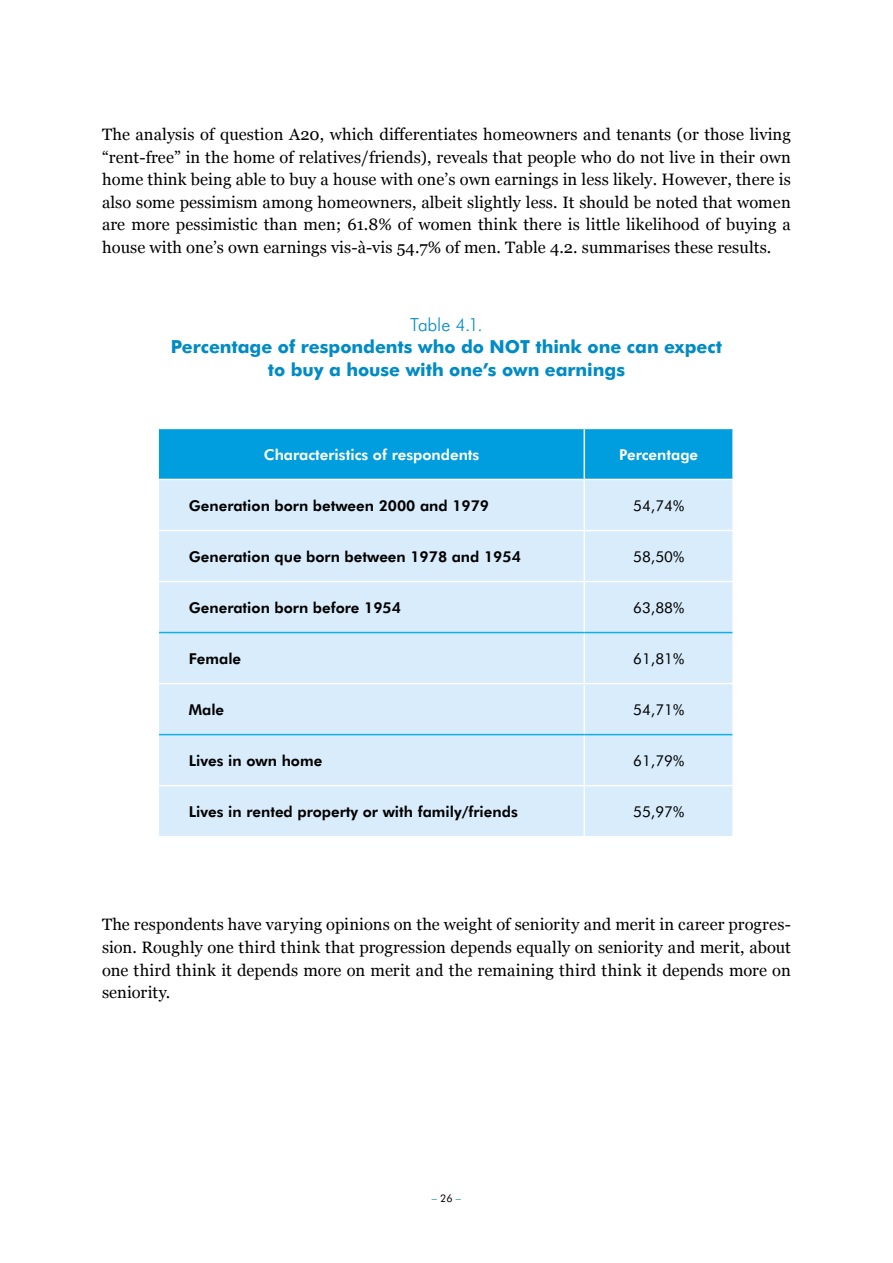
<style>
.page{position:relative;width:893px;height:1263px;background:#fff}
.page>*{position:absolute;margin:0;border:0;box-sizing:border-box;transform-origin:0 0}
.t1{font:800 18px/22.5px "Futura BT";letter-spacing:-.005em;color:#008bc4;text-align:center}
.t2{font:300 18px "Futura BT";letter-spacing:-.01em;color:#008bc4}
.t3{font:16.5px/22.5px "Georgia";letter-spacing:.005em;color:#000;text-align:justify}
.t4{font:700 15px "Futura BT";color:#000}
.t5{font:15px "Futura BT";color:#000}
.t6{font:700 15px "Futura BT";color:#fff}
.t7{font:10.5px "Futura BT";color:#008bc4}
.s1{color:#000}
</style>
<div class="page">
<div style="left:159px;top:428px;width:425px;height:51px;background:#009ddf"></div>
<div style="left:584px;top:428px;width:149px;height:51px;background:#009ddf"></div>
<div style="left:159px;top:480px;width:573px;height:356px;background:#d8ecfb"></div>
<hr style="left:584px;top:428px;width:150px;height:1px;background:#fff">
<hr style="left:732px;top:429px;width:2px;height:50px;background:#fff">
<hr style="left:584px;top:530px;width:150px;height:1px;background:#fff">
<hr style="left:584px;top:581px;width:150px;height:1px;background:#fff">
<hr style="left:584px;top:683px;width:150px;height:1px;background:#fff">
<hr style="left:159px;top:428px;width:425px;height:1px;background:#fff">
<hr style="left:584px;top:429px;width:1px;height:50px;background:#fff">
<hr style="left:584px;top:785px;width:150px;height:1px;background:#fff">
<hr style="left:584px;top:480px;width:1px;height:50px;background:#fff">
<hr style="left:584px;top:531px;width:1px;height:50px;background:#fff">
<hr style="left:584px;top:582px;width:1px;height:50px;background:#fff">
<hr style="left:584px;top:633px;width:1px;height:50px;background:#fff">
<hr style="left:584px;top:684px;width:1px;height:50px;background:#fff">
<hr style="left:584px;top:735px;width:1px;height:50px;background:#fff">
<hr style="left:584px;top:786px;width:1px;height:50px;background:#fff">
<hr style="left:159px;top:530px;width:425px;height:1px;background:#fff">
<hr style="left:159px;top:581px;width:425px;height:1px;background:#fff">
<hr style="left:159px;top:683px;width:425px;height:1px;background:#fff">
<hr style="left:159px;top:785px;width:425px;height:1px;background:#fff">
<hr style="left:159px;top:632px;width:425px;height:1px;background:#0eb0e7">
<hr style="left:584px;top:632px;width:148px;height:1px;background:#0eb0e7">
<hr style="left:159px;top:734px;width:425px;height:1px;background:#0eb0e7">
<hr style="left:584px;top:734px;width:148px;height:1px;background:#0eb0e7">
<p class="t3" style="left:102px;top:122px;width:690px">The analysis of question A20, which differentiates homeowners and tenants (or those living “rent-free” in the home of relatives/friends), reveals that people who do not live in their own home think being able to buy a house with one’s own earnings in less likely. However, there is also some pessimism among homeowners, albeit slightly less. It should be noted that women are more pessimistic than men; 61.8% of women think there is little likelihood of buying a house with one’s own earnings vis-à-vis 54.7% of men. Table 4.2. summarises these results.</p>
<p class="t2" style="left:410px;top:313px;width:74px">Table 4.1.</p>
<p class="t1" style="left:171px;top:335px;width:553px">Percentage of respondents who do NOT think one can expect to buy a house with one’s own earnings</p>
<p class="t6" style="left:264px;top:445px;width:217px">Characteristics of respondents</p>
<p class="t6" style="left:619px;top:445px;width:80px">Percentage</p>
<p class="t4" style="left:189px;top:496px;width:302px">Generation born between 2000 and 1979</p>
<p class="t5" style="left:633px;top:496px;width:52px">54,74%</p>
<p class="t4" style="left:189px;top:547px;width:334px">Generation que born between 1978 and 1954</p>
<p class="t5" style="left:633px;top:547px;width:52px">58,50%</p>
<p class="t4" style="left:189px;top:598px;width:214px">Generation born before 1954</p>
<p class="t5" style="left:633px;top:598px;width:52px">63,88%</p>
<p class="t4" style="left:189px;top:649px;width:54px">Female</p>
<p class="t5" style="left:633px;top:649px;width:52px">61,81%</p>
<p class="t4" style="left:189px;top:700px;width:37px">Male</p>
<p class="t5" style="left:633px;top:700px;width:52px">54,71%</p>
<p class="t4" style="left:189px;top:751px;width:135px">Lives in own home</p>
<p class="t5" style="left:633px;top:751px;width:52px">61,79%</p>
<p class="t4" style="left:189px;top:802px;width:330px">Lives in rented property or with family/friends</p>
<p class="t5" style="left:633px;top:802px;width:52px">55,97%</p>
<p class="t3" style="left:102px;top:913px;width:690px">The respondents have varying opinions on the weight of seniority and merit in career progres&shy;sion. Roughly one third think that progression depends equally on seniority and merit, about one third think it depends more on merit and the remaining third think it depends more on seniority.</p>
<p class="t7" style="left:432px;top:1191px;width:31px">– <span class="s1">26</span> –</p>
</div>
